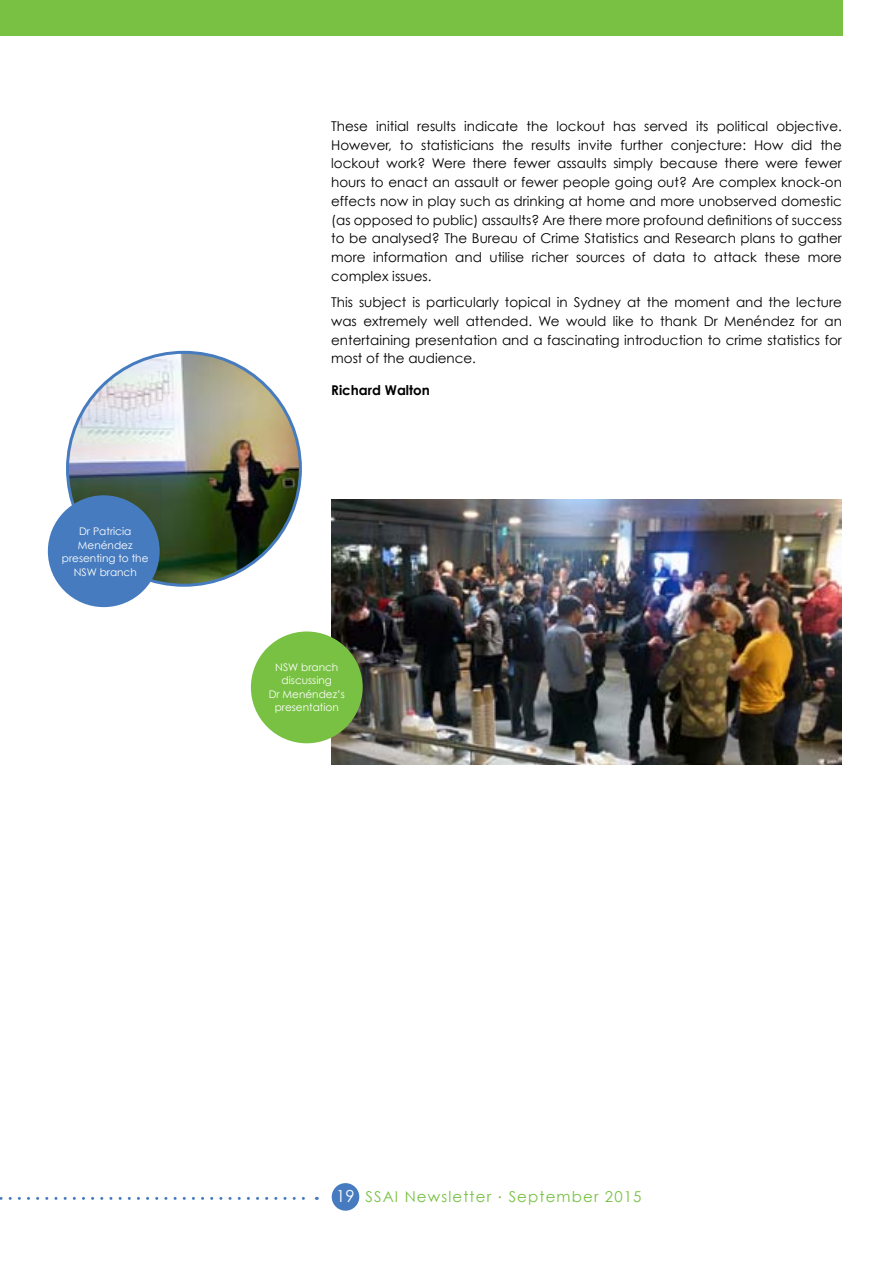
<style>
.page{position:relative;width:893px;height:1263px;background:#fff}
.page>*{position:absolute;margin:0;border:0;box-sizing:border-box;transform-origin:0 0}
.t1{font:15px "Century Gothic";letter-spacing:.075em;color:#78c143}
.t2{font:13.5px/18.8px "Century Gothic";color:#000;text-align:justify}
.t3{font:700 13.5px "Century Gothic";color:#000}
.t4{font:10.5px/13.5px "Century Gothic";color:#fff;text-align:center}
.s1{font-size:16.5px;color:#fff}
</style>
<div class="page">
<div style="left:332px;top:1183px;width:27px;height:28px;background:#467cbf;border-radius:50%"></div>
<div style="left:0;top:0;width:842px;height:36px;background:#78c143"></div>
<svg style="left:0;top:1197px;width:317px;height:3px"></svg>
<img style="left:68px;top:352px;width:232px;height:233px;border-radius:116px">
<div style="left:48px;top:495px;width:112px;height:112px;background:#467cbf;border-radius:50%"></div>
<img style="left:331px;top:500px;width:511px;height:264px">
<div style="left:251px;top:631px;width:112px;height:112px;background:#78c143;border-radius:50%"></div>
<p class="t4" style="left:62px;top:524px;width:88px">Dr Patricia<br>Menéndez presenting to the<br>NSW branch</p>
<p class="t2" style="left:331px;top:116px;width:512px">These initial results indicate the lockout has served its political objective.<br>However, to statisticians the results invite further conjecture: How did the lockout work? Were there fewer assaults simply because there were fewer hours to enact an assault or fewer people going out? Are complex knock-on effects now in play such as drinking at home and more unobserved domestic (as opposed to public) assaults? Are there more profound definitions of success to be analysed? The Bureau of Crime Statistics and Research plans to gather more information and utilise richer sources of data to attack these more complex issues.</p>
<p class="t2" style="left:331px;top:293px;width:512px">This subject is particularly topical in Sydney at the moment and the lecture was extremely well attended. We would like to thank Dr Menéndez for an entertaining presentation and a fascinating introduction to crime statistics for most of the audience.</p>
<p class="t3" style="left:331px;top:381px;width:100px">Richard Walton</p>
<p class="t4" style="left:269px;top:660px;width:78px">NSW branch discussing<br>Dr Menéndez’s presentation</p>
<p class="t1" style="left:336px;top:1187px;width:307px"><span class="s1">19</span> SSAI Newsletter <sup>.</sup> September 2015</p>
</div>
